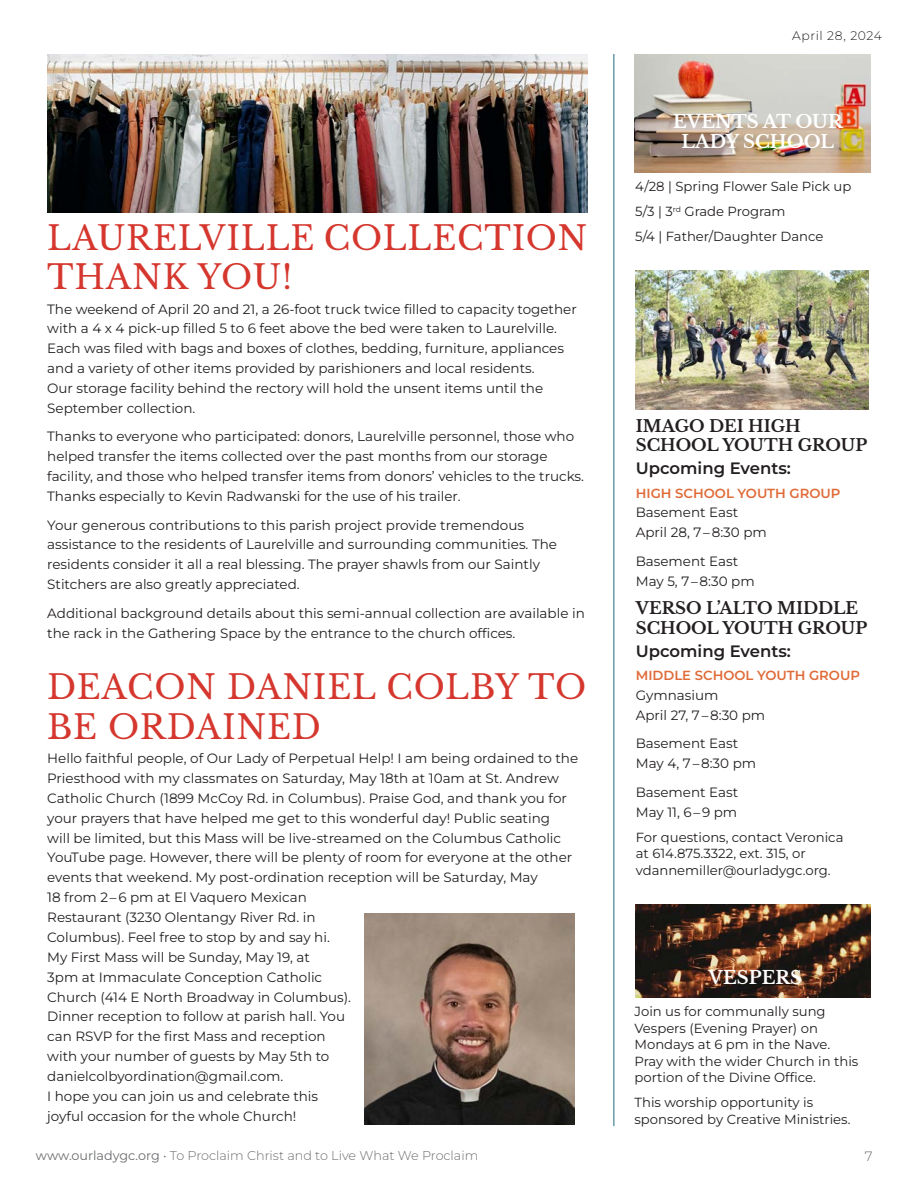
<style>
.page{position:relative;width:918px;height:1188px;background:#fff}
.page>*{position:absolute;margin:0;border:0;box-sizing:border-box;transform-origin:0 0}
.t1{font:33px/39.6px "Libre Baskerville";letter-spacing:.025em;color:#d5372e}
.t2{font:700 18px/19.8px "Libre Baskerville";color:#fff;text-align:center}
.t3{font:700 16.5px/20px "Libre Baskerville";color:#231f20}
.t4{font:600 16.5px "Montserrat";color:#231f20}
.t5{font:13.5px/19.8px "Montserrat";color:#231f20}
.t6{font:300 13.5px "Montserrat";color:#6c6d70}
.t7{font:13.2px/16.5px "Montserrat";color:#231f20}
.t8{font:600 13.2px "Montserrat";color:#e06b39}
.t9{font:300 12.75px "Montserrat";color:#6c6d70}
.t10{font:300 12.3px "Montserrat";letter-spacing:.05em;color:#231f20}
.s1{font-weight:400}
</style>
<div class="page">
<img style="left:635px;top:271px;width:234px;height:138px">
<hr style="left:614px;top:54px;width:1px;height:1072px;background:#1d6a7e">
<img style="left:634px;top:55px;width:237px;height:118px">
<img style="left:636px;top:904px;width:235px;height:94px">
<img style="left:47px;top:55px;width:540px;height:157px">
<img style="left:365px;top:914px;width:210px;height:210px">
<p class="t1" style="left:47px;top:218px;width:542px">LAURELVILLE COLLECTION<br>THANK YOU!</p>
<p class="t5" style="left:47px;top:298px;width:531px">The weekend of April 20 and 21, a 26-foot truck twice filled to capacity together with a 4 x 4 pick-up filled 5 to 6 feet above the bed were taken to Laurelville.<br>Each was filed with bags and boxes of clothes, bedding, furniture, appliances and a variety of other items provided by parishioners and local residents.<br>Our storage facility behind the rectory will hold the unsent items until the September collection.</p>
<p class="t5" style="left:47px;top:426px;width:538px">Thanks to everyone who participated: donors, Laurelville personnel, those who helped transfer the items collected over the past months from our storage facility, and those who helped transfer items from donors’ vehicles to the trucks.<br>Thanks especially to Kevin Radwanski for the use of his trailer.</p>
<p class="t5" style="left:47px;top:514px;width:511px">Your generous contributions to this parish project provide tremendous assistance to the residents of Laurelville and surrounding communities. The residents consider it all a real blessing. The prayer shawls from our Saintly Stitchers are also greatly appreciated.</p>
<p class="t5" style="left:47px;top:603px;width:539px">Additional background details about this semi-annual collection are available in the rack in the Gathering Space by the entrance to the church offices.</p>
<p class="t1" style="left:47px;top:668px;width:541px">DEACON DANIEL COLBY TO<br>BE ORDAINED</p>
<p class="t5" style="left:47px;top:748px;width:533px">Hello faithful people, of Our Lady of Perpetual Help! I am being ordained to the Priesthood with my classmates on Saturday, May 18th at 10am at St. Andrew Catholic Church (1899 McCoy Rd. in Columbus). Praise God, and thank you for your prayers that have helped me get to this wonderful day! Public seating<br>will be limited, but this Mass will be live-streamed on the Columbus Catholic YouTube page. However, there will be plenty of room for everyone at the other events that weekend. My post-ordination reception will be Saturday, May<br>18 from 2 – 6 pm at El Vaquero Mexican<br>Restaurant (3230 Olentangy River Rd. in<br>Columbus). Feel free to stop by and say hi.<br>My First Mass will be Sunday, May 19, at<br>3pm at Immaculate Conception Catholic<br>Church (414 E North Broadway in Columbus).<br>Dinner reception to follow at parish hall. You<br>can RSVP for the first Mass and reception<br>with your number of guests by May 5th to<br>danielcolbyordination@gmail.com.<br>I hope you can join us and celebrate this<br>joyful occasion for the whole Church!</p>
<p class="t10" style="left:792px;top:27px;width:91px">April 28, 2024</p>
<p class="t2" style="left:673px;top:112px;width:171px">EVENTS AT OUR<br>LADY SCHOOL</p>
<p class="t7" style="left:635px;top:173px;width:218px;line-height:25.2px">4/28 | Spring Flower Sale Pick up<br>5/3 | 3<sup>rd</sup> Grade Program<br>5/4 | Father/Daughter Dance</p>
<p class="t3" style="left:636px;top:416px;width:233px">IMAGO DEI HIGH<br>SCHOOL YOUTH GROUP</p>
<p class="t4" style="left:636px;top:457px;width:157px">Upcoming Events:</p>
<p class="t8" style="left:636px;top:484px;width:206px">HIGH SCHOOL YOUTH GROUP</p>
<p class="t5" style="left:636px;top:502px;width:133px">Basement East<br>April 28, 7 – 8:30 pm</p>
<p class="t5" style="left:636px;top:551px;width:120px">Basement East<br>May 5, 7 – 8:30 pm</p>
<p class="t3" style="left:636px;top:598px;width:233px">VERSO L’ALTO MIDDLE<br>SCHOOL YOUTH GROUP</p>
<p class="t4" style="left:636px;top:640px;width:157px">Upcoming Events:</p>
<p class="t8" style="left:636px;top:666px;width:226px">MIDDLE SCHOOL YOUTH GROUP</p>
<p class="t5" style="left:636px;top:685px;width:131px">Gymnasium<br>April 27, 7 – 8:30 pm</p>
<p class="t5" style="left:636px;top:733px;width:122px">Basement East<br>May 4, 7 – 8:30 pm</p>
<p class="t5" style="left:636px;top:782px;width:104px">Basement East<br>May 11, 6 – 9 pm</p>
<p class="t7" style="left:636px;top:828px;width:209px">For questions, contact Veronica at 614.875.3322, ext. 315, or vdannemiller@ourladygc.org.</p>
<p class="t2" style="left:709px;top:968px;width:95px">VESPERS</p>
<p class="t7" style="left:635px;top:1003px;width:225px">Join us for communally sung<br>Vespers (Evening Prayer) on<br>Mondays at 6 pm in the Nave.<br>Pray with the wider Church in this portion of the Divine Office.</p>
<p class="t7" style="left:635px;top:1094px;width:218px">This worship opportunity is sponsored by Creative Ministries.</p>
<p class="t9" style="left:36px;top:1147px;width:444px"><span class="s1">www.ourladygc.org</span> • To Proclaim Christ and to Live What We Proclaim</p>
<p class="t6" style="left:865px;top:1147px;width:9px">7</p>
</div>
